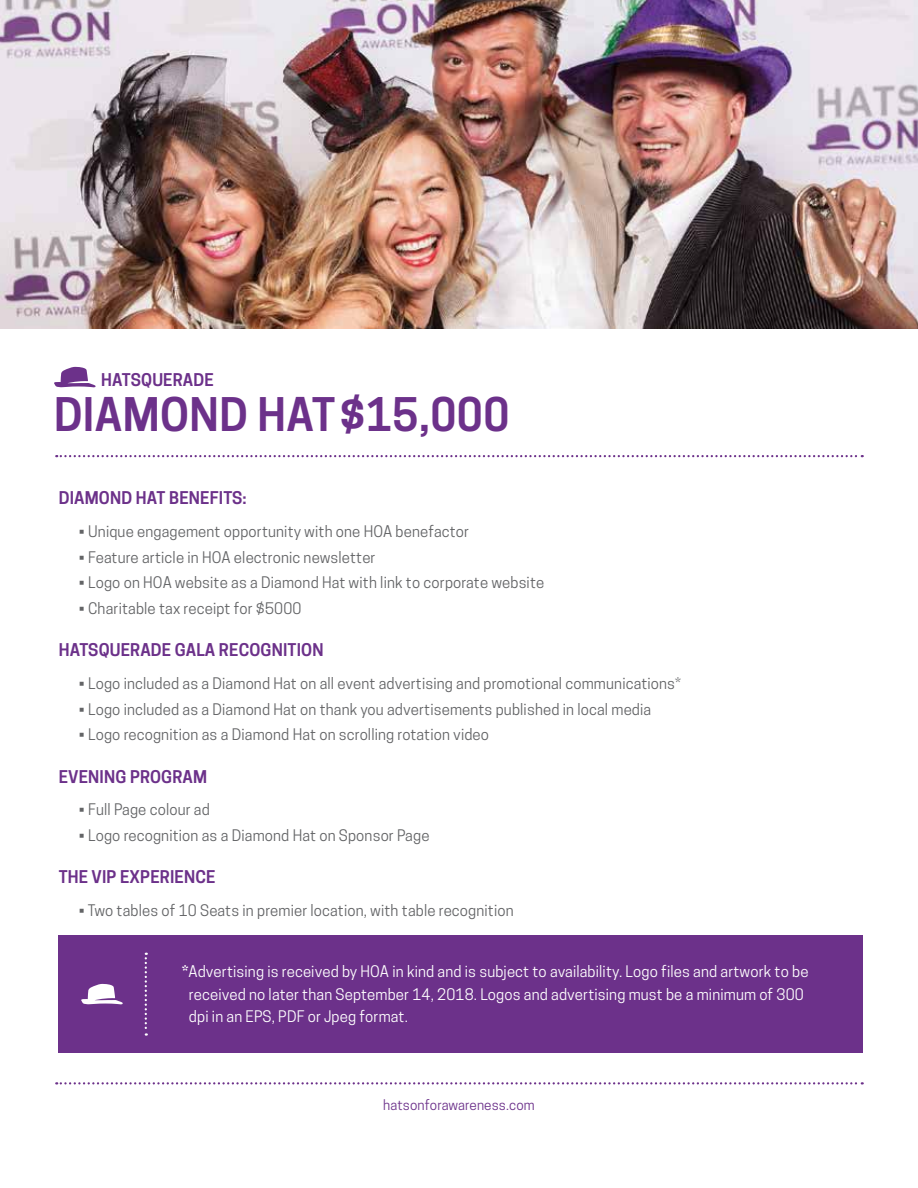
<style>
.page{position:relative;width:918px;height:1188px;background:#fff}
.page>*{position:absolute;margin:0;border:0;box-sizing:border-box;transform-origin:0 0}
.t1{font:600 43.5px "Cooper Hewitt";letter-spacing:.01em;color:#6c318a}
.t2{font:600 16.5px "Cooper Hewitt";letter-spacing:.01em;color:#6c318a}
.t3{font:15px "Cooper Hewitt";letter-spacing:.01em;color:#636466}
.t4{font:15px/22.5px "Cooper Hewitt";letter-spacing:.01em;color:#fff}
.t5{font:13.5px "Cooper Hewitt";letter-spacing:.01em;color:#6c318a}
.s1{font-weight:700}
</style>
<div class="page">
<img style="left:0;top:0;width:918px;height:328px">
<div style="left:59px;top:935px;width:804px;height:118px;background:#6c318a"></div>
<svg style="left:56px;top:455px;width:807px;height:2px"></svg>
<svg style="left:54px;top:367px;width:42px;height:20px"></svg>
<svg style="left:81px;top:984px;width:42px;height:21px"></svg>
<svg style="left:145px;top:953px;width:2px;height:83px"></svg>
<svg style="left:56px;top:1082px;width:807px;height:2px"></svg>
<p class="t2" style="left:101px;top:370px;width:114px">HATSQUERADE</p>
<h1 class="t1" style="left:54px;top:389px;width:457px">DIAMOND HAT$15,000</h1>
<p class="t2" style="left:59px;top:488px;width:190px">DIAMOND HAT BENEFITS:</p>
<p class="t3" style="left:79px;top:522px;width:392px">• Unique engagement opportunity with one HOA benefactor</p>
<p class="t3" style="left:79px;top:548px;width:298px">• Feature article in HOA electronic newsletter</p>
<p class="t3" style="left:79px;top:574px;width:467px">• Logo on HOA website as a Diamond Hat with link to corporate website</p>
<p class="t3" style="left:79px;top:600px;width:224px">• Charitable tax receipt for $5000</p>
<p class="t2" style="left:59px;top:640px;width:266px">HATSQUERADE GALA RECOGNITION</p>
<p class="t3" style="left:79px;top:674px;width:604px">• Logo included as a Diamond Hat on all event advertising and promotional communications*</p>
<p class="t3" style="left:79px;top:700px;width:574px">• Logo included as a Diamond Hat on thank you advertisements published in local media</p>
<p class="t3" style="left:79px;top:726px;width:412px">• Logo recognition as a Diamond Hat on scrolling rotation video</p>
<p class="t2" style="left:59px;top:767px;width:150px">EVENING PROGRAM</p>
<p class="t3" style="left:79px;top:801px;width:132px">• Full Page colour ad</p>
<p class="t3" style="left:79px;top:826px;width:352px">• Logo recognition as a Diamond Hat on Sponsor Page</p>
<p class="t2" style="left:59px;top:867px;width:158px">THE VIP EXPERIENCE</p>
<p class="t3" style="left:79px;top:901px;width:436px">• Two tables of 10 Seats in premier location, with table recognition</p>
<p class="t4" style="left:189px;top:960px;width:621px;text-indent:-7px"><span class="s1">*</span>Advertising is received by HOA in kind and is subject to availability. Logo files and artwork to be received no later than September 14, 2018. Logos and advertising must be a minimum of 300 dpi in an EPS, PDF or Jpeg format.</p>
<p class="t5" style="left:383px;top:1097px;width:153px">hatsonforawareness.com</p>
</div>
